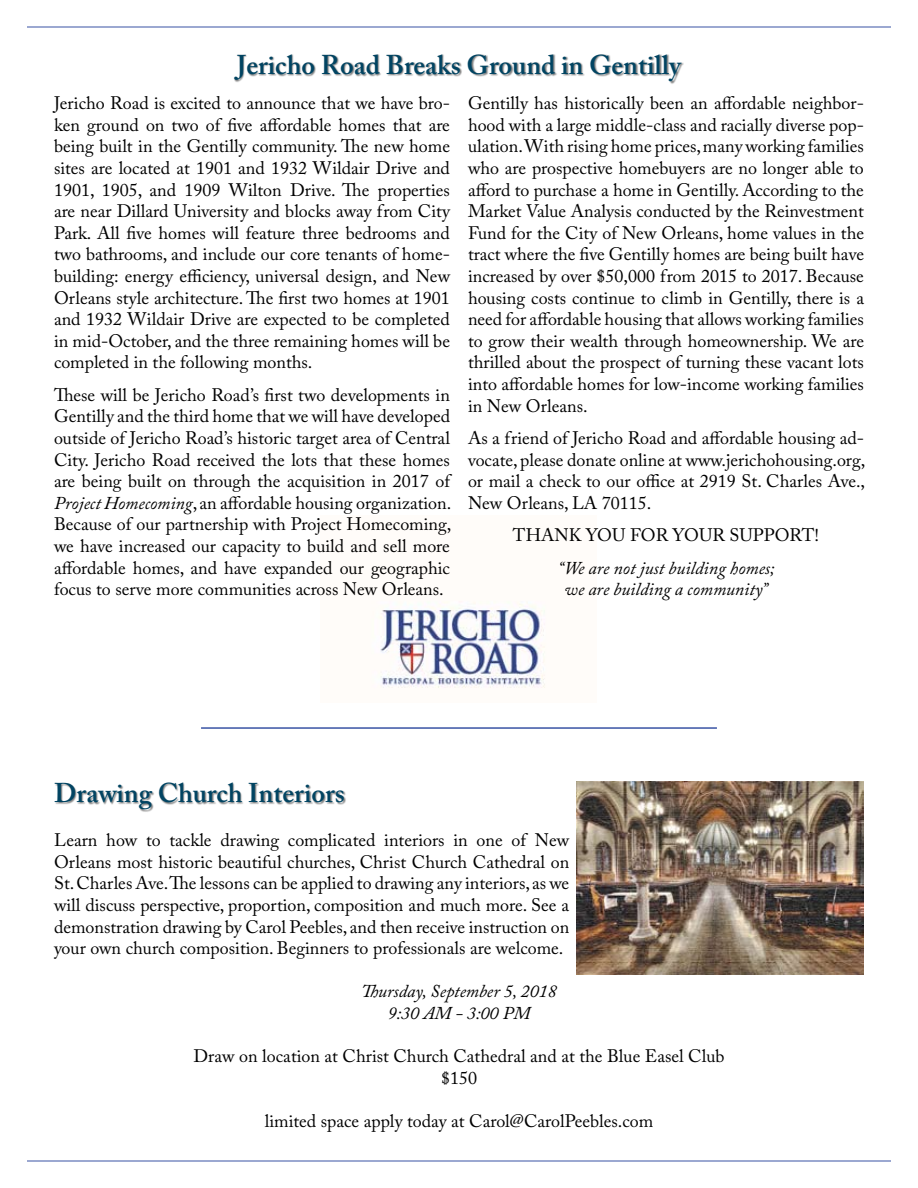
<style>
.page{position:relative;width:918px;height:1188px;background:#fff}
.page>*{position:absolute;margin:0;border:0;box-sizing:border-box;transform-origin:0 0}
.t1{font:600 27px "Adobe Caslon Pro";color:#014462}
.t2{font:18px/21.6px "Adobe Caslon Pro";color:#000;text-align:justify}
.t3{font:italic 18px/21.6px "Adobe Caslon Pro";color:#000;text-align:center}
.s1{font-style:italic}
</style>
<div class="page">
<hr style="left:27px;top:27px;width:864px;height:1px;background:#3953a4">
<hr style="left:27px;top:1161px;width:864px;height:1px;background:#3953a4">
<img style="left:379px;top:601px;width:166px;height:87px">
<div style="left:234px;top:54px;width:450px;height:30px;background:#000;opacity:.5"></div>
<img style="left:576px;top:782px;width:288px;height:192px">
<div style="left:54px;top:782px;width:293px;height:30px;background:#000;opacity:.5"></div>
<hr style="left:201px;top:727px;width:516px;height:2px;background:#3953a4">
<h1 class="t1" style="left:237px;top:49px;width:447px">Jericho Road Breaks Ground in Gentilly</h1>
<p class="t2" style="left:54px;top:92px;width:398px">Jericho Road is excited to announce that we have bro&shy;ken ground on two of five affordable homes that are being built in the Gentilly community. The new home sites are located at 1901 and 1932 Wildair Drive and 1901, 1905, and 1909 Wilton Drive. The properties are near Dillard University and blocks away from City Park. All five homes will feature three bedrooms and two bathrooms, and include our core tenants of home&shy;building: energy efficiency, universal design, and New Orleans style architecture. The first two homes at 1901 and 1932 Wildair Drive are expected to be completed in mid-October, and the three remaining homes will be completed in the following months.</p>
<p class="t2" style="left:54px;top:384px;width:399px">These will be Jericho Road’s first two developments in Gentilly and the third home that we will have developed outside of Jericho Road’s historic target area of Central City. Jericho Road received the lots that these homes are being built on through the acquisition in 2017 of <span class="s1">Project Homecoming</span>, an affordable housing organization.<br>Because of our partnership with Project Homecoming, we have increased our capacity to build and sell more affordable homes, and have expanded our geographic focus to serve more communities across New Orleans.</p>
<p class="t2" style="left:468px;top:92px;width:398px">Gentilly has historically been an affordable neighbor&shy;hood with a large middle-class and racially diverse pop&shy;ulation. With rising home prices, many working families who are prospective homebuyers are no longer able to afford to purchase a home in Gentilly. According to the Market Value Analysis conducted by the Reinvestment Fund for the City of New Orleans, home values in the tract where the five Gentilly homes are being built have increased by over $50,000 from 2015 to 2017. Because housing costs continue to climb in Gentilly, there is a need for affordable housing that allows working families to grow their wealth through homeownership. We are thrilled about the prospect of turning these vacant lots into affordable homes for low-income working families in New Orleans.</p>
<p class="t2" style="left:468px;top:427px;width:399px">As a friend of Jericho Road and affordable housing ad&shy;vocate, please donate online at www.jerichohousing.org, or mail a check to our office at 2919 St. Charles Ave., New Orleans, LA 70115.</p>
<p class="t2" style="left:513px;top:524px;width:308px">THANK YOU FOR YOUR SUPPORT!</p>
<p class="t3" style="left:558px;top:557px;width:218px">“We are not just building homes; we are building a community”</p>
<h1 class="t1" style="left:54px;top:777px;width:292px">Drawing Church Interiors</h1>
<p class="t2" style="left:54px;top:829px;width:517px">Learn how to tackle drawing complicated interiors in one of New Orleans most historic beautiful churches, Christ Church Cathedral on St. Charles Ave. The lessons can be applied to drawing any interiors, as we will discuss perspective, proportion, composition and much more. See a demonstration drawing by Carol Peebles, and then receive instruction on your own church composition. Beginners to professionals are welcome.</p>
<p class="t3" style="left:361px;top:980px;width:197px">Thursday, September 5, 2018<br>9:30 AM - 3:00 PM</p>
<p class="t2" style="left:193px;top:1045px;width:533px;text-align:center">Draw on location at Christ Church Cathedral and at the Blue Easel Club $150</p>
<p class="t2" style="left:265px;top:1110px;width:390px">limited space apply today at Carol@CarolPeebles.com</p>
</div>
